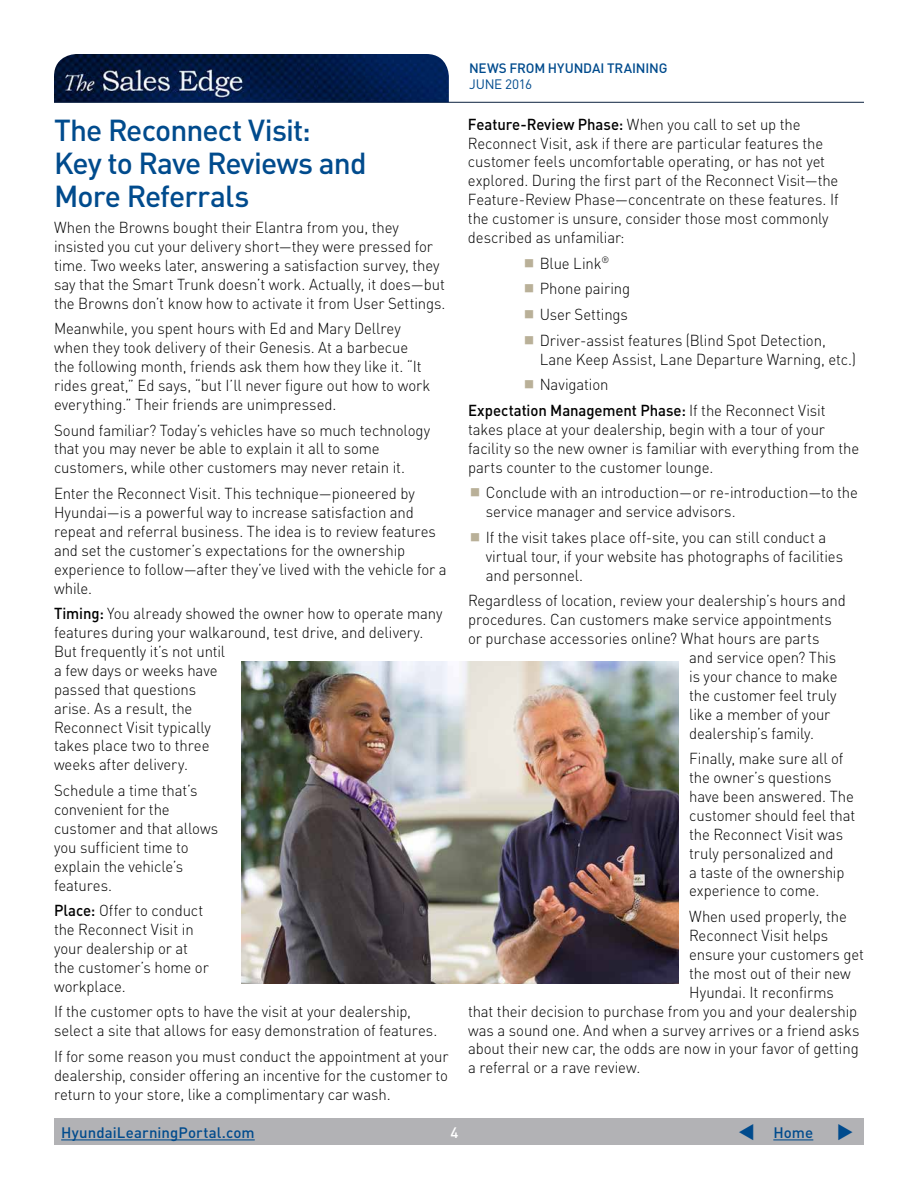
<style>
.page{position:relative;width:918px;height:1188px;background:#fff}
.page>*{position:absolute;margin:0;border:0;box-sizing:border-box;transform-origin:0 0}
.t1{font:500 30px/33px "DIN";letter-spacing:-.03em;color:#004b8d}
.t2{font:300 15.75px/18.9px "DIN";letter-spacing:-.005em;color:#000;scale:.95 1}
.t3{font:500 15.75px "DIN";letter-spacing:-.005em;color:#000;scale:.95 1}
.t4{font:500 15px "DIN";letter-spacing:.005em;color:#004b8d}
.t5{font:500 15px "DIN";color:#fff}
.t6{font:500 13.5px "DIN";letter-spacing:-.01em;color:#004b8d}
.t7{font:13.5px "DIN";letter-spacing:-.02em;color:#004b8d}
.s1{font-weight:500}
.s2{font-weight:300}
</style>
<div class="page">
<div style="left:54px;top:1118px;width:810px;height:27px;background:#b2b2b5"></div>
<hr style="left:61px;top:1139px;width:194px;height:1px;background:#004b8d">
<hr style="left:773px;top:1139px;width:40px;height:1px;background:#004b8d">
<hr style="left:54px;top:102px;width:810px;height:1px;background:#0c223f">
<img style="left:54px;top:54px;width:395px;height:48px">
<img style="left:242px;top:662px;width:437px;height:321px">
<h1 class="t1" style="left:54px;top:113px;width:314px">The Reconnect Visit:<br>Key to Rave Reviews and<br>More Referrals</h1>
<p class="t2" style="left:54px;top:218px;width:414px">When the Browns bought their Elantra from you, they insisted you cut your delivery short—they were pressed for time. Two weeks later, answering a satisfaction survey, they say that the Smart Trunk doesn’t work. Actually, it does—but the Browns don’t know how to activate it from User Settings.</p>
<p class="t2" style="left:54px;top:319px;width:398px">Meanwhile, you spent hours with Ed and Mary Dellrey when they took delivery of their Genesis. At a barbecue the following month, friends ask them how they like it. “It rides great,” Ed says, “but I’ll never figure out how to work everything.” Their friends are unimpressed.</p>
<p class="t2" style="left:54px;top:420px;width:398px">Sound familiar? Today’s vehicles have so much technology that you may never be able to explain it all to some customers, while other customers may never retain it.</p>
<p class="t2" style="left:54px;top:484px;width:415px">Enter the Reconnect Visit. This technique—pioneered by Hyundai—is a powerful way to increase satisfaction and repeat and referral business. The idea is to review features and set the customer’s expectations for the ownership experience to follow—after they’ve lived with the vehicle for a while.</p>
<p class="t2" style="left:54px;top:604px;width:411px"><span class="s1">Timing:</span> You already showed the owner how to operate many features during your walkaround, test drive, and delivery.<br>But frequently it’s not until<br>a few days or weeks have<br>passed that questions<br>arise. As a result, the<br>Reconnect Visit typically<br>takes place two to three<br>weeks after delivery.</p>
<p class="t2" style="left:54px;top:781px;width:175px">Schedule a time that’s convenient for the customer and that allows you sufficient time to explain the vehicle’s features.</p>
<p class="t2" style="left:54px;top:901px;width:165px"><span class="s1">Place:</span> Offer to conduct the Reconnect Visit in your dealership or at the customer’s home or workplace.</p>
<p class="t2" style="left:54px;top:1002px;width:405px">If the customer opts to have the visit at your dealership, select a site that allows for easy demonstration of features.</p>
<p class="t2" style="left:54px;top:1047px;width:417px;text-align:justify">If for some reason you must conduct the appointment at your dealership, consider offering an incentive for the customer to return to your store, like a complimentary car wash.</p>
<p class="t6" style="left:469px;top:59px;width:200px">NEWS FROM HYUNDAI TRAINING</p>
<p class="t7" style="left:469px;top:76px;width:64px">JUNE 2016</p>
<p class="t2" style="left:468px;top:114px;width:392px"><span class="s1">Feature-Review Phase:</span> When you call to set up the Reconnect Visit, ask if there are particular features the customer feels uncomfortable operating, or has not yet explored. During the first part of the Reconnect Visit—the Feature-Review Phase—concentrate on these features. If the customer is unsure, consider those most commonly described as unfamiliar:</p>
<p class="t2" style="left:540px;top:250px;width:303px;line-height:25.7px">Blue Link<sup>®<br></sup>Phone pairing<br>User Settings<br>Driver-assist features (Blind Spot Detection,</p>
<p class="t2" style="left:540px;top:349px;width:334px">Lane Keep Assist, Lane Departure Warning, etc.)</p>
<p class="t2" style="left:540px;top:375px;width:74px">Navigation</p>
<p class="t3" style="left:468px;top:400px;width:378px">Expectation Management Phase: <span class="s2">If the Reconnect Visit</span></p>
<p class="t2" style="left:468px;top:419px;width:413px">takes place at your dealership, begin with a tour of your facility so the new owner is familiar with everything from the parts counter to the customer lounge.</p>
<p class="t2" style="left:486px;top:483px;width:393px">Conclude with an introduction—or re-introduction—to the service manager and service advisors.</p>
<p class="t2" style="left:486px;top:527px;width:378px">If the visit takes place off-site, you can still conduct a virtual tour, if your website has photographs of facilities and personnel.</p>
<p class="t2" style="left:468px;top:591px;width:399px">Regardless of location, review your dealership’s hours and</p>
<p class="t2" style="left:468px;top:610px;width:385px">procedures. Can customers make service appointments</p>
<p class="t2" style="left:468px;top:629px;width:371px">or purchase accessories online? What hours are parts</p>
<p class="t2" style="left:689px;top:648px;width:156px">and service open? This</p>
<p class="t2" style="left:689px;top:667px;width:158px">is your chance to make</p>
<p class="t2" style="left:689px;top:685px;width:157px">the customer feel truly</p>
<p class="t2" style="left:689px;top:704px;width:150px">like a member of your</p>
<p class="t2" style="left:689px;top:723px;width:133px">dealership’s family.</p>
<p class="t2" style="left:689px;top:749px;width:176px">Finally, make sure all of the owner’s questions have been answered. The customer should feel that the Reconnect Visit was truly personalized and<br>a taste of the ownership experience to come.</p>
<p class="t2" style="left:689px;top:907px;width:168px">When used properly, the</p>
<p class="t2" style="left:689px;top:926px;width:148px">Reconnect Visit helps</p>
<p class="t2" style="left:689px;top:945px;width:185px">ensure your customers get</p>
<p class="t2" style="left:689px;top:964px;width:172px">the most out of their new</p>
<p class="t2" style="left:689px;top:982px;width:154px">Hyundai. It reconfirms</p>
<p class="t2" style="left:468px;top:1001px;width:411px">that their decision to purchase from you and your dealership</p>
<p class="t2" style="left:468px;top:1020px;width:414px">was a sound one. And when a survey arrives or a friend asks</p>
<p class="t2" style="left:468px;top:1039px;width:413px">about their new car, the odds are now in your favor of getting</p>
<p class="t2" style="left:468px;top:1058px;width:183px">a referral or a rave review.</p>
<p class="t4" style="left:61px;top:1123px;width:195px">HyundaiLearningPortal.com</p>
<p class="t5" style="left:451px;top:1123px;width:9px">4</p>
<p class="t4" style="left:738px;top:1123px;width:118px">▼ Home ◆</p>
</div>
